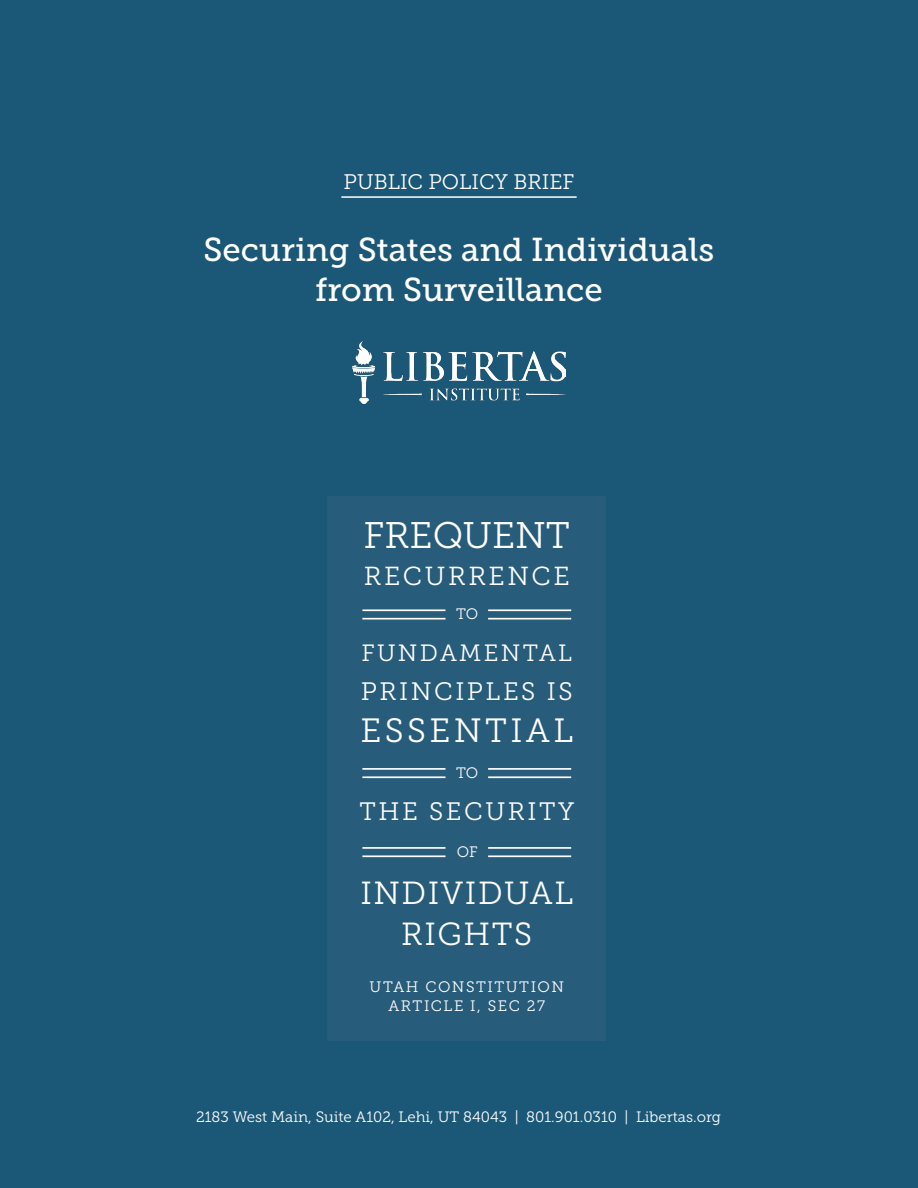
<style>
.page{position:relative;width:918px;height:1188px;background:#1b5877}
.page>*{position:absolute;margin:0;border:0;box-sizing:border-box;transform-origin:0 0}
.t1{font:36.9px "Museo Slab 300";color:#fff}
.t2{font:33.6px "Museo Slab 300";letter-spacing:.1em;color:#fff}
.t3{font:33px "Museo Slab 500";color:#fff}
.t4{font:31.95px "Museo Slab 300";letter-spacing:.05em;color:#fff}
.t5{font:25.95px "Museo Slab 300";letter-spacing:.1em;color:#fff}
.t6{font:25.2px "Museo Slab 300";letter-spacing:.1em;color:#fff}
.t7{font:23.55px "Museo Slab 300";letter-spacing:.1em;color:#fff}
.t8{font:21px "Museo Slab 300";color:#fff}
.t9{font:15.15px "Museo Slab 300";letter-spacing:.1em;color:#fff}
.t10{font:15px "Museo Slab 300";color:#fff}
</style>
<div class="page">
<img style="left:352px;top:342px;width:214px;height:62px">
<hr style="left:341px;top:196px;width:236px;height:2px;background:#fff">
<div style="left:327px;top:496px;width:279px;height:544px;background:#285c7b"></div>
<hr style="left:362px;top:609px;width:83px;height:2px;background:#fff">
<hr style="left:362px;top:618px;width:83px;height:2px;background:#fff">
<hr style="left:488px;top:609px;width:83px;height:2px;background:#fff">
<hr style="left:488px;top:618px;width:83px;height:2px;background:#fff">
<hr style="left:362px;top:768px;width:83px;height:2px;background:#fff">
<hr style="left:362px;top:776px;width:83px;height:2px;background:#fff">
<hr style="left:488px;top:768px;width:83px;height:2px;background:#fff">
<hr style="left:488px;top:776px;width:83px;height:2px;background:#fff">
<hr style="left:362px;top:847px;width:83px;height:2px;background:#fff">
<hr style="left:362px;top:855px;width:83px;height:2px;background:#fff">
<hr style="left:488px;top:847px;width:83px;height:2px;background:#fff">
<hr style="left:488px;top:855px;width:83px;height:2px;background:#fff">
<p class="t8" style="left:344px;top:170px;width:232px">PUBLIC POLICY BRIEF</p>
<p class="t3" style="left:204px;top:231px;width:512px">Securing States and Individuals</p>
<p class="t3" style="left:315px;top:271px;width:289px">from Surveillance</p>
<p class="t1" style="left:364px;top:515px;width:208px">FREQUENT</p>
<p class="t5" style="left:364px;top:562px;width:208px">RECURRENCE</p>
<p class="t9" style="left:456px;top:606px;width:24px">TO</p>
<p class="t7" style="left:361px;top:640px;width:212px">FUNDAMENTAL</p>
<p class="t6" style="left:361px;top:677px;width:213px">PRINCIPLES IS</p>
<p class="t2" style="left:360px;top:712px;width:214px">ESSENTIAL</p>
<p class="t9" style="left:456px;top:764px;width:24px">TO</p>
<p class="t6" style="left:359px;top:798px;width:216px">THE SECURITY</p>
<p class="t9" style="left:457px;top:843px;width:22px">OF</p>
<p class="t4" style="left:360px;top:876px;width:214px">INDIVIDUAL</p>
<p class="t4" style="left:401px;top:917px;width:133px">RIGHTS</p>
<p class="t9" style="left:370px;top:979px;width:196px">UTAH CONSTITUTION</p>
<p class="t9" style="left:389px;top:997px;width:158px">ARTICLE I, SEC 27</p>
<p class="t10" style="left:196px;top:1109px;width:527px">2183 West Main, Suite A102, Lehi, UT 84043 | 801.901.0310 | Libertas.org</p>
</div>
